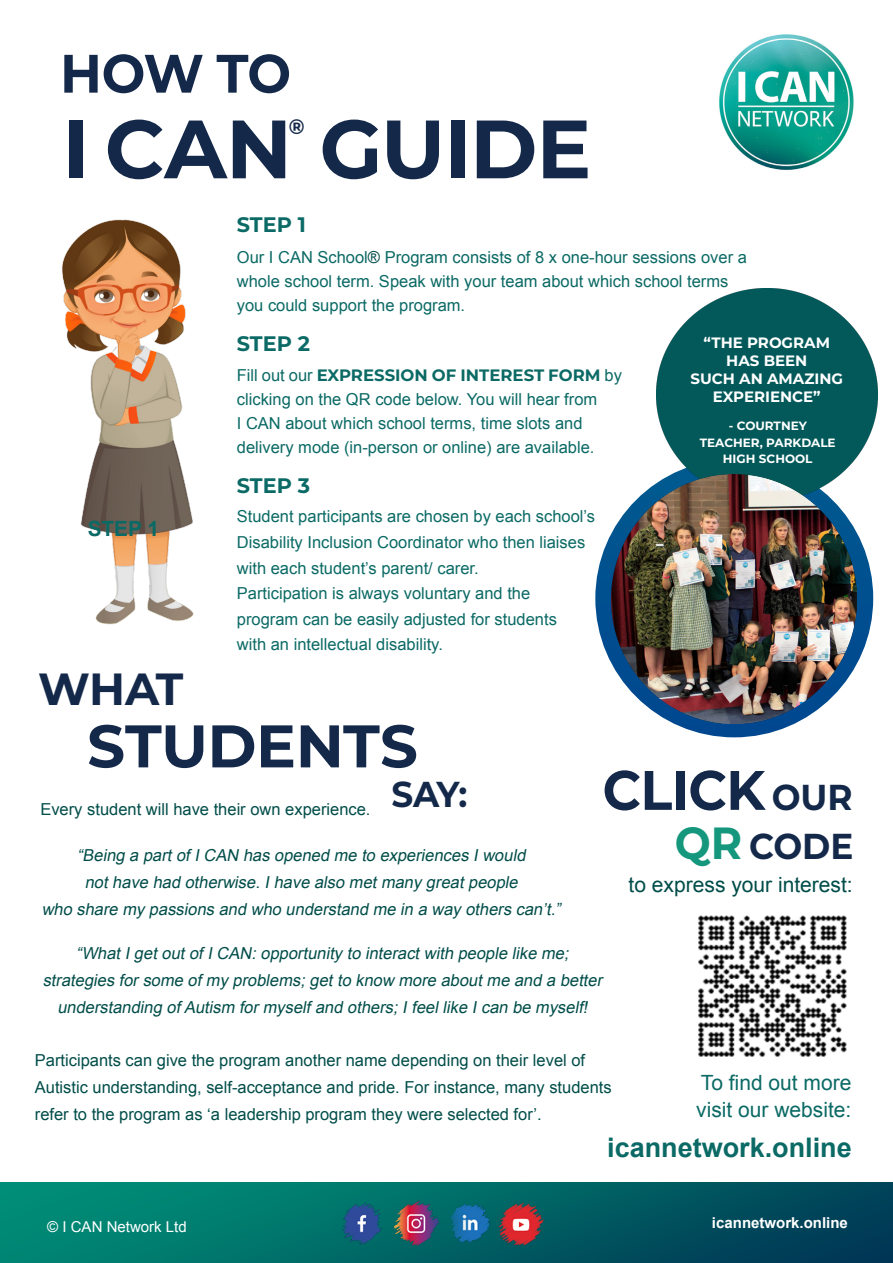
<style>
.page{position:relative;width:893px;height:1263px;background:#fff}
.page>*{position:absolute;margin:0;border:0;box-sizing:border-box;transform-origin:0 0}
.t1{font:700 82.5px "Montserrat";letter-spacing:-.01em;color:#14294a}
.t2{font:700 60px "Montserrat";letter-spacing:-.005em;color:#14294a}
.t3{font:700 55.5px "Montserrat";letter-spacing:-.015em;color:#14294a;scale:.95 1}
.t4{font:700 54px "Montserrat";color:#14294a;scale:.96 1}
.t5{font:700 45px "Montserrat";color:#14294a}
.t6{font:700 36px "Montserrat";letter-spacing:-.005em;color:#14294a;scale:.95 1}
.t7{font:700 27px "Arial";color:#0b6a65}
.t8{font:21px "Arial";color:#0b6a65}
.t9{font:21px "Arial";color:#014d49}
.t10{font:700 21px "Montserrat";color:#0b6a65}
.t11{font:700 21px "Arial";color:#0b6a65}
.t12{font:700 21px "Montserrat";color:#14294a;scale:.96 1}
.t13{font:16.5px/24px "Arial";color:#0b6a65}
.t14{font:italic 16.5px/27px "Arial";color:#014d49;text-align:center}
.t15{font:16.5px "Arial";color:#014d49}
.t16{font:700 15px "Montserrat";color:#fff}
.t17{font:15px "Arial";color:#fff}
.t18{font:700 15px "Arial";color:#fff}
.t19{font:700 12px "Montserrat";color:#fff}
.s1{color:#014d49}
.s2{font-family:"Montserrat";font-weight:700}
.s3{font-size:36px}
.s4{font-size:45px;color:#14977c}
</style>
<div class="page">
<img style="left:595px;top:533px;width:278px;height:204px">
<img style="left:698px;top:915px;width:149px;height:142px">
<img style="left:0;top:1182px;width:893px;height:81px">
<img style="left:326px;top:1201px;width:10px;height:48px">
<img style="left:719px;top:34px;width:135px;height:136px">
<img style="left:336px;top:1201px;width:215px;height:48px">
<img style="left:62px;top:219px;width:132px;height:406px">
<img style="left:657px;top:288px;width:220px;height:186px">
<img style="left:611px;top:474px;width:246px;height:249px">
<p class="t4" style="left:60px;top:35px;width:242px">HOW TO</p>
<p class="t12" style="left:289px;top:111px;width:18px">®</p>
<p class="t1" style="left:62px;top:90px;width:531px">I CAN GUIDE</p>
<p class="t10" style="left:237px;top:209px;width:71px">STEP 1</p>
<p class="t11" style="left:88px;top:515px;width:73px">STEP 1</p>
<p class="t5" style="left:38px;top:656px;width:147px">WHAT</p>
<p class="t13" style="left:237px;top:246px;width:512px">Our I CAN School<span class="s1">®</span> Program consists of 8 x one-hour sessions over a whole school term. Speak with your team about which school terms</p>
<p class="t13" style="left:237px;top:294px;width:230px">you could support the program.</p>
<p class="t10" style="left:237px;top:328px;width:75px">STEP 2</p>
<p class="t13" style="left:237px;top:363px;width:387px">Fill out our <span class="s2">EXPRESSION OF INTEREST FORM</span> by clicking on the QR code below. You will hear from</p>
<p class="t13" style="left:237px;top:411px;width:347px">I CAN about which school terms, time slots and</p>
<p class="t13" style="left:237px;top:435px;width:359px">delivery mode (in-person or online) are available.</p>
<p class="t10" style="left:237px;top:470px;width:75px">STEP 3</p>
<p class="t13" style="left:237px;top:505px;width:360px">Student participants are chosen by each school’s</p>
<p class="t13" style="left:237px;top:530px;width:350px">Disability Inclusion Coordinator who then liaises</p>
<p class="t13" style="left:237px;top:556px;width:243px">with each student’s parent/ carer.</p>
<p class="t13" style="left:237px;top:581px;width:295px">Participation is always voluntary and the</p>
<p class="t13" style="left:237px;top:607px;width:322px">program can be easily adjusted for students</p>
<p class="t13" style="left:237px;top:632px;width:208px">with an intellectual disability.</p>
<p class="t16" style="left:704px;top:332px;width:128px">“THE PROGRAM</p>
<p class="t16" style="left:726px;top:350px;width:83px">HAS BEEN</p>
<p class="t16" style="left:690px;top:368px;width:154px">SUCH AN AMAZING</p>
<p class="t16" style="left:713px;top:386px;width:109px">EXPERIENCE”</p>
<p class="t19" style="left:729px;top:418px;width:80px">- COURTNEY</p>
<p class="t19" style="left:700px;top:434px;width:137px">TEACHER, PARKDALE</p>
<p class="t19" style="left:723px;top:451px;width:91px">HIGH SCHOOL</p>
<p class="t2" style="left:87px;top:703px;width:332px">STUDENTS</p>
<p class="t15" style="left:40px;top:798px;width:332px">Every student will have their own experience.</p>
<p class="t6" style="left:391px;top:768px;width:82px">SAY:</p>
<p class="t14" style="left:77px;top:842px;width:454px">“Being a partofICAN has opened me to experiences Iwould</p>
<p class="t14" style="left:85px;top:869px;width:438px">nothave had otherwise.Ihave also metmany greatpeople</p>
<p class="t14" style="left:42px;top:896px;width:524px">who share my passions and who understand me in a way others can’t.”</p>
<p class="t3" style="left:602px;top:750px;width:265px">CLICK <span class="s3">OUR</span></p>
<p class="t6" style="left:675px;top:820px;width:189px"><span class="s4">QR</span> CODE</p>
<p class="t9" style="left:629px;top:871px;width:226px">to express your interest:</p>
<p class="t14" style="left:76px;top:940px;width:498px">“WhatIgetoutofICAN:opportunity to interactwith people like me;</p>
<p class="t14" style="left:43px;top:967px;width:565px">strategies forsome ofmy problems;getto know more aboutme and a better understanding ofAutism formyselfand others;Ifeellike Ican be myself!</p>
<p class="t15" style="left:35px;top:1049px;width:552px">Participants can give the program another name depending on their level of</p>
<p class="t15" style="left:35px;top:1076px;width:578px">Autistic understanding, self-acceptance and pride. For instance, many students</p>
<p class="t15" style="left:35px;top:1103px;width:508px">refer to the program as ‘a leadership program they were selected for’.</p>
<p class="t8" style="left:701px;top:1069px;width:152px">To find out more</p>
<p class="t8" style="left:696px;top:1096px;width:157px">visit our website:</p>
<p class="t7" style="left:607px;top:1130px;width:246px">icannetwork.online</p>
<p class="t17" style="left:42px;top:1214px;width:141px">© I CAN Network Ltd</p>
<p class="t18" style="left:712px;top:1211px;width:137px">icannetwork.online</p>
<p class="t17" style="left:47px;top:1217px;width:141px">© I CAN Network Ltd</p>
</div>
